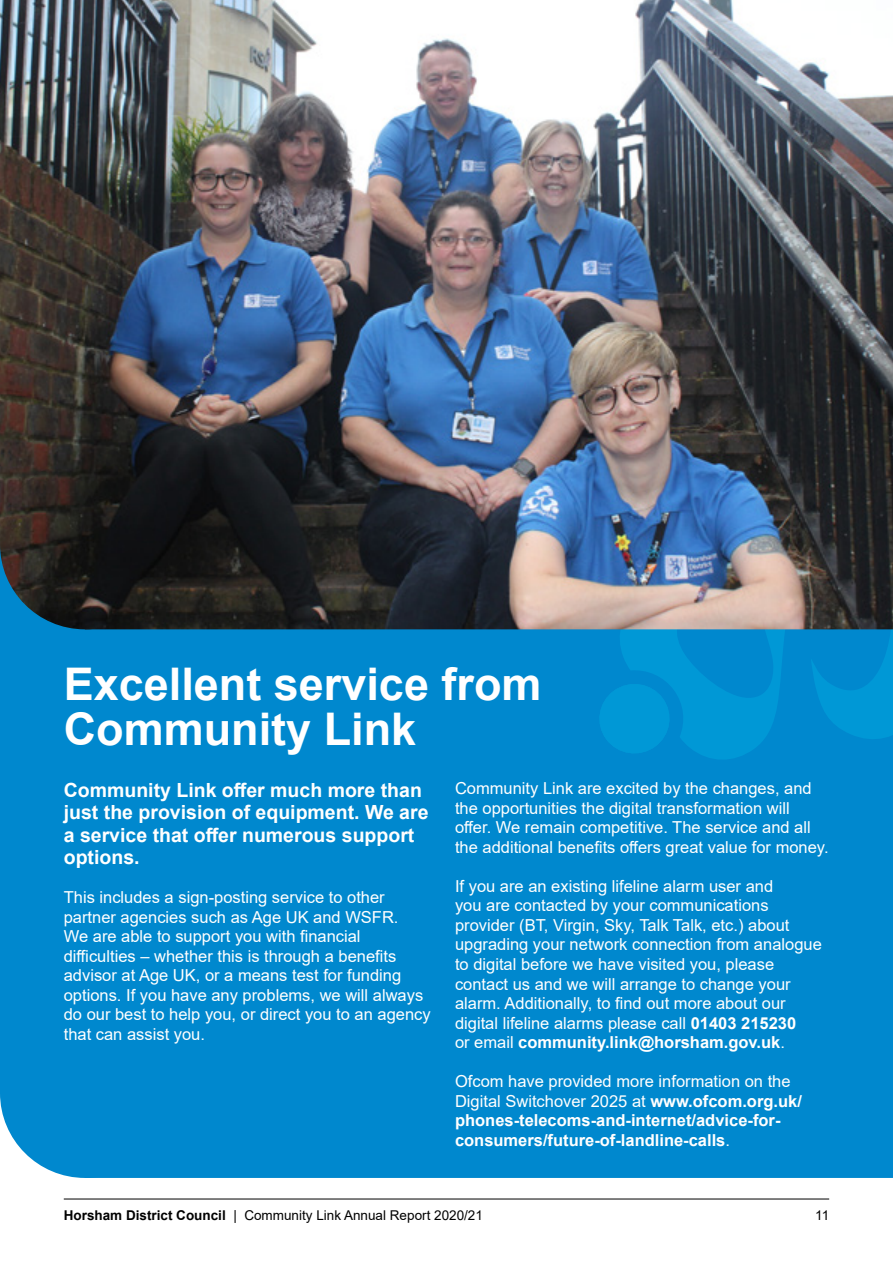
<style>
.page{position:relative;width:893px;height:1263px;background:#fff}
.page>*{position:absolute;margin:0;border:0;box-sizing:border-box;transform-origin:0 0}
.Header-1{font:700 45px/45px "Arial";color:#fff}
.Intro-1{font:700 19.5px/22.5px "Arial";color:#fff}
.Paragraph-1{font:16.5px/19.5px "Arial";color:#fff}
.Paragraph-1-2{font:700 16.5px/19.5px "Arial";color:#fff}
.t1{font:13.5px "Arial";color:#000}
.s1{font-weight:700}
.s2{font-weight:400}
</style>
<div class="page">
<div style="left:0;top:629px;width:893px;height:549px;background:#0088ce"></div>
<svg style="left:595px;top:629px;width:298px;height:135px;background:#008ed1"></svg>
<div style="left:0;top:1008px;width:170px;height:170px;background:#0088ce;border-radius:50%"></div>
<hr style="left:64px;top:1199px;width:765px;height:1px;background:#000">
<img style="left:0;top:0;width:893px;height:629px">
<img style="left:0;top:459px;width:170px;height:170px;border-radius:85px">
<h1 class="Header-1" style="left:64px;top:663px;width:479px">Excellent service from<br>Community Link</h1>
<p class="Paragraph-1" style="left:455px;top:779px;width:375px">Community Link are excited by the changes, and the opportunities the digital transformation will offer. We remain competitive. The service and all the additional benefits offers great value for money.</p>
<p class="Paragraph-1" style="left:455px;top:876px;width:368px">If you are an existing lifeline alarm user and<br>you are contacted by your communications provider (BT, Virgin, Sky, Talk Talk, etc.) about upgrading your network connection from analogue to digital before we have visited you, please contact us and we will arrange to change your alarm. Additionally, to find out more about our digital lifeline alarms please call <span class="s1">01403 215230<br></span>or email <span class="s1">community.link@horsham.gov.uk</span>.</p>
<p class="Paragraph-1-2" style="left:455px;top:1072px;width:348px"><span class="s2">Ofcom have provided more information on the Digital Switchover 2025 at</span> www.ofcom.org.uk/ phones-telecoms-and-internet/advice-for&shy;consumers/future-of-landline-calls<span class="s2">.</span></p>
<p class="Intro-1" style="left:64px;top:779px;width:366px">Community Link offer much more than just the provision of equipment. We are a service that offer numerous support options.</p>
<p class="Paragraph-1" style="left:64px;top:887px;width:368px">This includes a sign-posting service to other partner agencies such as Age UK and WSFR.<br>We are able to support you with financial difficulties – whether this is through a benefits advisor at Age UK, or a means test for funding options. If you have any problems, we will always do our best to help you, or direct you to an agency that can assist you.</p>
<p class="t1" style="left:64px;top:1205px;width:421px"><span class="s1">Horsham District Council</span> | Community Link Annual Report 2020/21</p>
<p class="t1" style="left:815px;top:1205px;width:16px">11</p>
</div>
